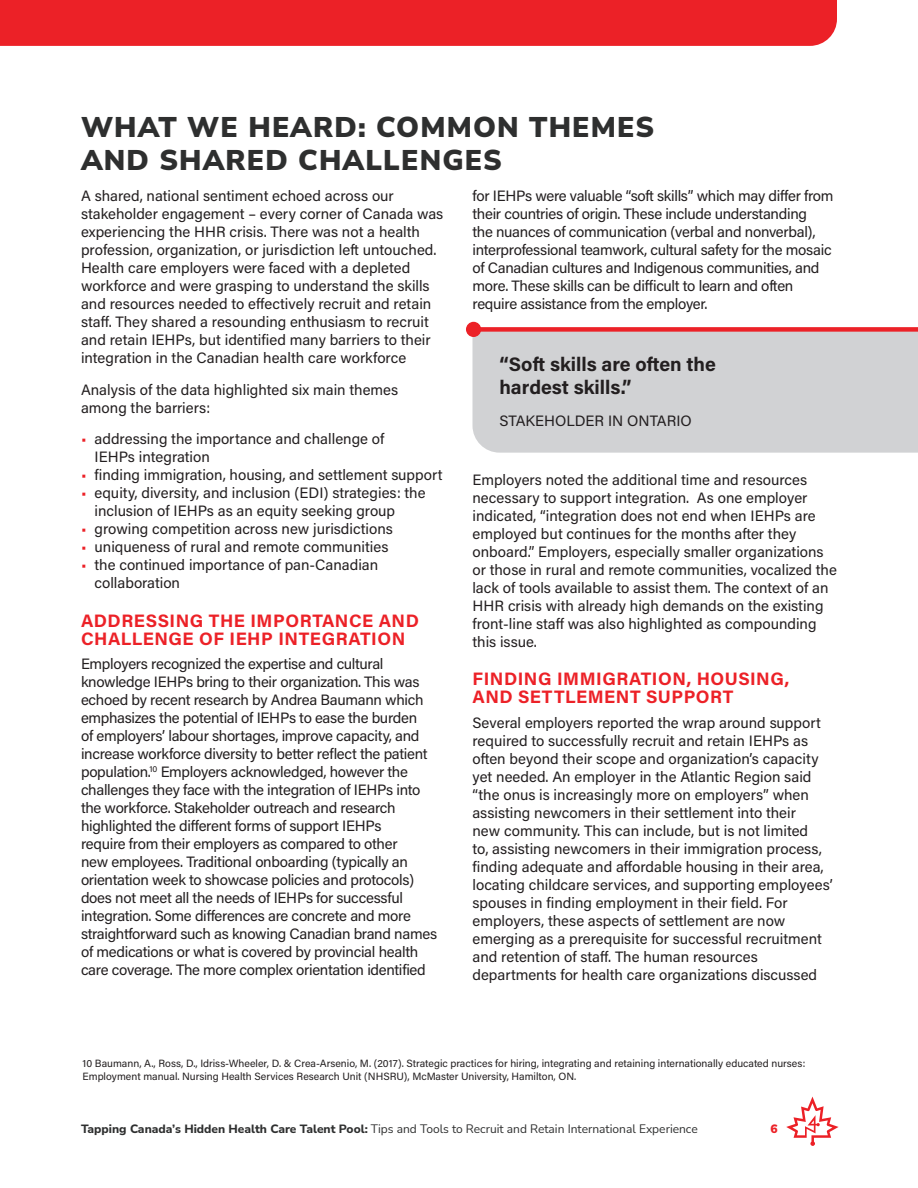
<style>
.page{position:relative;width:918px;height:1188px;background:#fff}
.page>*{position:absolute;margin:0;border:0;box-sizing:border-box;transform-origin:0 0}
.t1{font:900 28.5px/33px "Nunito Sans";letter-spacing:.04em;color:#2e2f2f}
.pull_quotes{font:700 19.5px/23.4px "Acumin Pro";color:#231f20}
.t2{font:700 18px/18px "Acumin Pro";letter-spacing:.03em;color:#ec2127}
.body{font:15px/18px "Acumin Pro";letter-spacing:-.005em;color:#231f20}
.pull_quote_-_name{font:15px "Acumin Pro";color:#231f20}
.t3{font:12px "Nunito Sans";color:#2e2f2f}
.t4{font:900 12px "Nunito Sans";color:#ec2127}
.footnote{font:10.5px/13.5px "Acumin Pro";color:#231f20}
.s1{color:#ec2127}
.s2{font-weight:800}
</style>
<div class="page">
<div style="left:0;top:0;width:837px;height:46px;background:#ec2127"></div>
<svg style="left:786px;top:1097px;width:53px;height:49px"></svg>
<div style="left:472px;top:332px;width:446px;height:121px;background:#d1d2d4"></div>
<div style="left:477px;top:327px;width:441px;height:5px;background:#ec2127"></div>
<div style="left:466px;top:322px;width:15px;height:15px;background:#ec2127;border-radius:50%"></div>
<p class="t1" style="left:81px;top:109px;width:575px">WHAT WE HEARD: COMMON THEMES<br>AND SHARED CHALLENGES</p>
<p class="body" style="left:81px;top:186px;width:364px">A shared, national sentiment echoed across our stakeholder engagement – every corner of Canada was experiencing the HHR crisis. There was not a health profession, organization, or jurisdiction left untouched.<br>Health care employers were faced with a depleted workforce and were grasping to understand the skills and resources needed to effectively recruit and retain staff. They shared a resounding enthusiasm to recruit and retain IEHPs, but identified many barriers to their integration in the Canadian health care workforce</p>
<p class="body" style="left:81px;top:380px;width:319px">Analysis of the data highlighted six main themes among the barriers:</p>
<p class="body" style="left:94px;top:429px;width:291px;text-indent:-14px"><span class="s1">•</span> addressing the importance and challenge of<br>IEHPs integration</p>
<p class="body" style="left:81px;top:465px;width:363px"><span class="s1">•</span> finding immigration, housing, and settlement support</p>
<p class="body" style="left:94px;top:483px;width:333px;text-indent:-14px"><span class="s1">•</span> equity, diversity, and inclusion (EDI) strategies: the inclusion of IEHPs as an equity seeking group</p>
<p class="body" style="left:81px;top:519px;width:313px"><span class="s1">•</span> growing competition across new jurisdictions</p>
<p class="body" style="left:81px;top:537px;width:309px"><span class="s1">•</span> uniqueness of rural and remote communities</p>
<p class="body" style="left:94px;top:555px;width:285px;text-indent:-14px"><span class="s1">•</span> the continued importance of pan-Canadian collaboration</p>
<p class="t2" style="left:81px;top:610px;width:340px">ADDRESSING THE IMPORTANCE AND<br>CHALLENGE OF IEHP INTEGRATION</p>
<p class="body" style="left:81px;top:654px;width:358px">Employers recognized the expertise and cultural knowledge IEHPs bring to their organization. This was echoed by recent research by Andrea Baumann which emphasizes the potential of IEHPs to ease the burden<br>of employers’ labour shortages, improve capacity, and increase workforce diversity to better reflect the patient population.<sup>10</sup> Employers acknowledged, however the challenges they face with the integration of IEHPs into the workforce. Stakeholder outreach and research highlighted the different forms of support IEHPs<br>require from their employers as compared to other<br>new employees. Traditional onboarding (typically an orientation week to showcase policies and protocols) does not meet all the needs of IEHPs for successful integration. Some differences are concrete and more straightforward such as knowing Canadian brand names of medications or what is covered by provincial health care coverage. The more complex orientation identified</p>
<p class="body" style="left:472px;top:186px;width:363px">for IEHPs were valuable “soft skills” which may differ from their countries of origin. These include understanding<br>the nuances of communication (verbal and nonverbal), interprofessional teamwork, cultural safety for the mosaic of Canadian cultures and Indigenous communities, and more. These skills can be difficult to learn and often require assistance from the employer.</p>
<p class="pull_quotes" style="left:500px;top:351px;width:218px">“Soft skills are often the hardest skills.”</p>
<p class="pull_quote_-_name" style="left:500px;top:410px;width:194px">STAKEHOLDER IN ONTARIO</p>
<p class="body" style="left:472px;top:470px;width:366px">Employers noted the additional time and resources necessary to support integration. As one employer indicated, “integration does not end when IEHPs are employed but continues for the months after they onboard.” Employers, especially smaller organizations or those in rural and remote communities, vocalized the lack of tools available to assist them. The context of an HHR crisis with already high demands on the existing front-line staff was also highlighted as compounding this issue.</p>
<p class="t2" style="left:472px;top:669px;width:318px">FINDING IMMIGRATION, HOUSING,<br>AND SETTLEMENT SUPPORT</p>
<p class="body" style="left:472px;top:713px;width:362px">Several employers reported the wrap around support required to successfully recruit and retain IEHPs as often beyond their scope and organization’s capacity yet needed. An employer in the Atlantic Region said “the onus is increasingly more on employers” when assisting newcomers in their settlement into their<br>new community. This can include, but is not limited<br>to, assisting newcomers in their immigration process, finding adequate and affordable housing in their area, locating childcare services, and supporting employees’ spouses in finding employment in their field. For employers, these aspects of settlement are now emerging as a prerequisite for successful recruitment and retention of staff. The human resources departments for health care organizations discussed</p>
<p class="footnote" style="left:83px;top:1056px;width:724px">10 Baumann, A., Ross, D., Idriss-Wheeler, D. &amp; Crea-Arsenio, M. (2017). Strategic practices for hiring, integrating and retaining internationally educated nurses:<br>Employment manual. Nursing Health Services Research Unit (NHSRU), McMaster University, Hamilton, ON.</p>
<p class="t3" style="left:81px;top:1121px;width:618px"><span class="s2">Tapping Canada’s Hidden Health Care Talent Pool:</span> Tips and Tools to Recruit and Retain International Experience</p>
<p class="t4" style="left:770px;top:1121px;width:9px">6</p>
</div>
